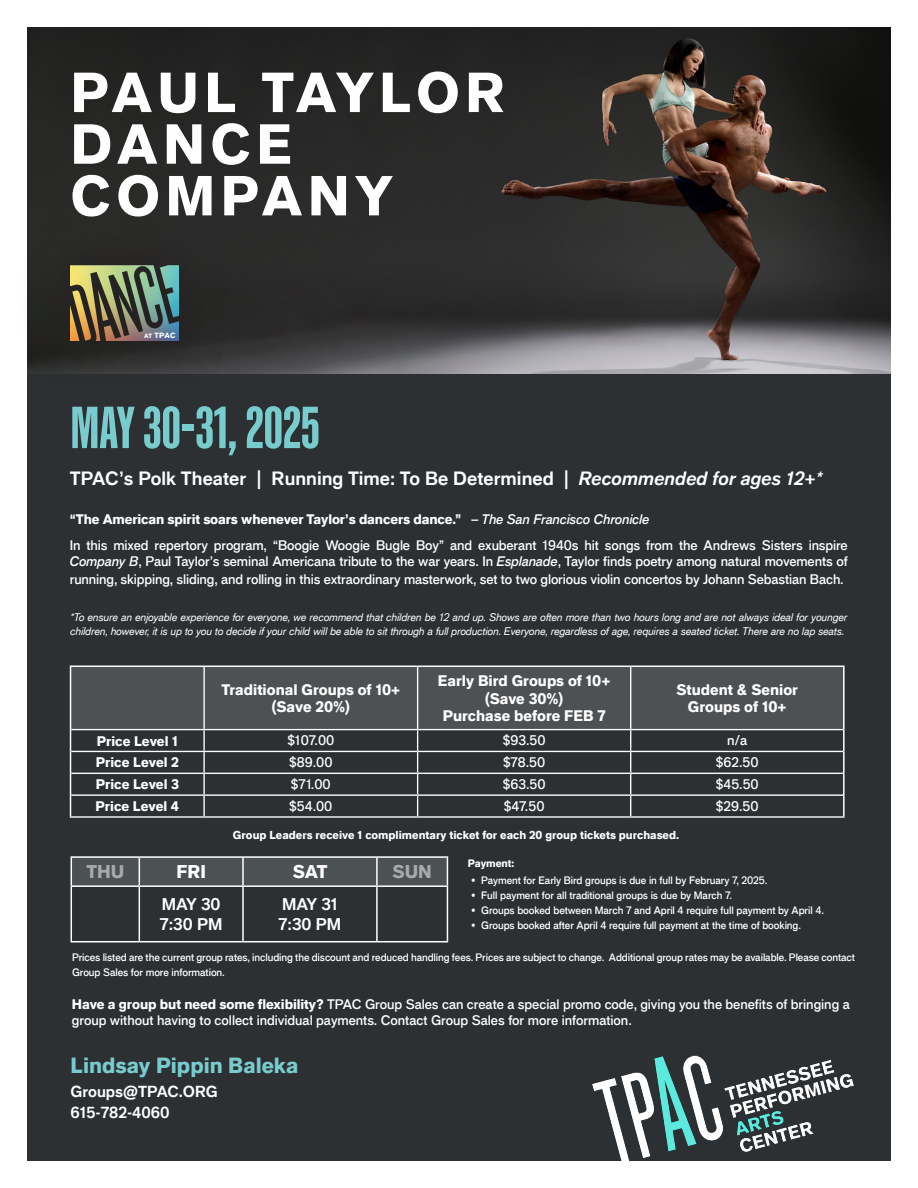
<style>
.page{position:relative;width:918px;height:1188px;background:#fff}
.page>*{position:absolute;margin:0;border:0;box-sizing:border-box;transform-origin:0 0}
.t1{font:700 60px "Kaneda Gothic";color:#78cccd}
.t2{font:900 55.35px/51.6px "Applied Sans Pro";letter-spacing:.1em;color:#fff}
.t3{font:900 21.45px "Applied Sans Pro";color:#78cccd}
.t4{font:700 18.75px "Applied Sans Pro";color:#fff}
.t5{font:900 18px "Applied Sans Pro";color:#a8a9ad}
.t6{font:900 18px "Applied Sans Pro";color:#fff}
.t7{font:700 16.5px "Applied Sans Pro";color:#fff}
.t8{font:700 15.6px "Applied Sans Pro";color:#fff}
.t9{font:900 14.85px/17.9px "Applied Sans Pro";color:#fff;text-align:center}
.t10{font:500 13.5px/16.5px "Applied Sans Pro";letter-spacing:-.01em;color:#fff}
.t11{font:900 13.5px "Applied Sans Pro";letter-spacing:-.01em;color:#fff}
.t12{font:900 11.25px "Applied Sans Pro";color:#fff}
.t13{font:italic 10.8px/13.5px "Applied Sans Pro";letter-spacing:-.01em;color:#fff}
.t14{font:500 10.5px/15px "Applied Sans Pro";letter-spacing:-.01em;color:#fff}
.t15{font:900 10.5px "Applied Sans Pro";letter-spacing:-.01em;color:#fff}
.t16{font:900 7.5px "Applied Sans Pro";color:#fff}
.s1{font-size:6.15px}
.s2{font-style:italic}
.s3{font-weight:500}
.s4{font-weight:500;font-style:italic}
.s5{font-weight:900}
</style>
<div class="page">
<img style="left:27px;top:27px;width:864px;height:348px">
<div style="left:0;top:375px;width:918px;height:813px;background:#2c3033"></div>
<div style="left:0;top:0;width:27px;height:1188px;background:#fff"></div>
<div style="left:891px;top:0;width:27px;height:1188px;background:#fff"></div>
<div style="left:0;top:1161px;width:918px;height:27px;background:#fff"></div>
<div style="left:377px;top:857px;width:70px;height:29px;background:#4c5153"></div>
<hr style="left:71px;top:856px;width:68px;height:2px;background:#fff">
<hr style="left:139px;top:856px;width:104px;height:2px;background:#fff">
<div style="left:71px;top:857px;width:305px;height:28px;background:#4c5153"></div>
<hr style="left:243px;top:856px;width:134px;height:2px;background:#fff">
<hr style="left:242px;top:858px;width:2px;height:27px;background:#fff">
<hr style="left:377px;top:856px;width:71px;height:2px;background:#fff">
<hr style="left:376px;top:858px;width:2px;height:27px;background:#fff">
<svg style="left:447px;top:858px;width:1px;height:27px"></svg>
<hr style="left:71px;top:885px;width:68px;height:2px;background:#fff">
<hr style="left:71px;top:887px;width:1px;height:54px;background:#fff">
<hr style="left:139px;top:885px;width:104px;height:2px;background:#fff">
<hr style="left:139px;top:887px;width:1px;height:54px;background:#fff">
<hr style="left:243px;top:885px;width:134px;height:2px;background:#fff">
<hr style="left:242px;top:887px;width:2px;height:54px;background:#fff">
<hr style="left:377px;top:885px;width:71px;height:2px;background:#fff">
<hr style="left:376px;top:887px;width:2px;height:54px;background:#fff">
<hr style="left:447px;top:887px;width:1px;height:54px;background:#fff">
<hr style="left:71px;top:941px;width:68px;height:1px;background:#fff">
<hr style="left:139px;top:941px;width:104px;height:1px;background:#fff">
<hr style="left:243px;top:941px;width:134px;height:1px;background:#fff">
<hr style="left:377px;top:941px;width:71px;height:1px;background:#fff">
<div style="left:631px;top:666px;width:213px;height:64px;background:#4e5154"></div>
<hr style="left:631px;top:729px;width:212px;height:1px;background:#fff">
<hr style="left:631px;top:751px;width:212px;height:1px;background:#fff">
<hr style="left:631px;top:773px;width:212px;height:1px;background:#fff">
<hr style="left:631px;top:794px;width:212px;height:2px;background:#fff">
<hr style="left:70px;top:816px;width:134px;height:2px;background:#fff">
<hr style="left:204px;top:816px;width:214px;height:2px;background:#fff">
<hr style="left:418px;top:816px;width:213px;height:2px;background:#fff">
<hr style="left:631px;top:816px;width:214px;height:2px;background:#fff">
<hr style="left:631px;top:666px;width:214px;height:1px;background:#fff">
<hr style="left:843px;top:667px;width:2px;height:63px;background:#fff">
<hr style="left:843px;top:730px;width:2px;height:21px;background:#fff">
<hr style="left:843px;top:751px;width:2px;height:22px;background:#fff">
<hr style="left:843px;top:773px;width:2px;height:22px;background:#fff">
<svg style="left:70px;top:666px;width:561px;height:150px"></svg>
<hr style="left:843px;top:795px;width:2px;height:21px;background:#fff">
<img style="left:592px;top:1055px;width:262px;height:107px">
<div style="left:18px;top:214px;width:213px;height:179px;background:#231f20;opacity:.75"></div>
<img style="left:71px;top:266px;width:108px;height:75px">
<p class="t2" style="left:71px;top:66px;width:436px">PAUL TAYLOR<br>DANCE</p>
<p class="t2" style="left:71px;top:169px;width:324px">COMPANY</p>
<p class="t16" style="left:144px;top:331px;width:33px"><span class="s1">AT</span> TPAC</p>
<p class="t1" style="left:71px;top:394px;width:251px">MAY 30-31, 2025</p>
<p class="t4" style="left:70px;top:467px;width:755px">TPAC’s Polk Theater | Running Time: To Be Determined | <span class="s2">Recommended for ages 12+*</span></p>
<p class="t11" style="left:70px;top:511px;width:581px">“The American spirit soars whenever Taylor’s dancers dance.” <span class="s3">–</span> <span class="s4">The San Francisco Chronicle</span></p>
<p class="t10" style="left:70px;top:537px;width:780px">In this mixed repertory program, “Boogie Woogie Bugle Boy” and exuberant 1940s hit songs from the Andrews Sisters inspire<br><span class="s2">Company B</span>, Paul Taylor’s seminal Americana tribute to the war years. In <span class="s2">Esplanade</span>, Taylor finds poetry among natural movements of</p>
<p class="t10" style="left:70px;top:571px;width:775px">running, skipping, sliding, and rolling in this extraordinary masterwork, set to two glorious violin concertos by Johann Sebastian Bach.</p>
<p class="t13" style="left:71px;top:611px;width:779px">*To ensure an enjoyable experience for everyone, we recommend that children be 12 and up. Shows are often more than two hours long and are not always ideal for younger children, however, it is up to you to decide if your child will be able to sit through a full production. Everyone, regardless of age, requires a seated ticket. There are no lap seats.</p>
<p class="t9" style="left:221px;top:680px;width:180px">Traditional Groups of 10+ (Save 20%)</p>
<p class="t9" style="left:438px;top:671px;width:174px">Early Bird Groups of 10+</p>
<p class="t9" style="left:443px;top:689px;width:165px">(Save 30%)<br>Purchase before FEB 7</p>
<p class="t9" style="left:676px;top:680px;width:123px">Student &amp; Senior<br>Groups of 10+</p>
<p class="t11" style="left:97px;top:733px;width:83px">Price Level 1</p>
<p class="t10" style="left:287px;top:732px;width:49px">$107.00</p>
<p class="t10" style="left:503px;top:732px;width:44px">$93.50</p>
<p class="t10" style="left:727px;top:732px;width:22px">n/a</p>
<p class="t11" style="left:96px;top:754px;width:85px">Price Level 2</p>
<p class="t10" style="left:289px;top:754px;width:45px">$89.00</p>
<p class="t10" style="left:503px;top:754px;width:44px">$78.50</p>
<p class="t10" style="left:716px;top:754px;width:44px">$62.50</p>
<p class="t11" style="left:96px;top:776px;width:85px">Price Level 3</p>
<p class="t10" style="left:291px;top:776px;width:41px">$71.00</p>
<p class="t10" style="left:503px;top:776px;width:44px">$63.50</p>
<p class="t10" style="left:716px;top:776px;width:44px">$45.50</p>
<p class="t11" style="left:96px;top:798px;width:85px">Price Level 4</p>
<p class="t10" style="left:289px;top:798px;width:45px">$54.00</p>
<p class="t10" style="left:504px;top:798px;width:42px">$47.50</p>
<p class="t10" style="left:716px;top:798px;width:44px">$29.50</p>
<p class="t12" style="left:233px;top:828px;width:448px">Group Leaders receive 1 complimentary ticket for each 20 group tickets purchased.</p>
<p class="t15" style="left:468px;top:857px;width:48px">Payment:</p>
<p class="t14" style="left:471px;top:872px;width:298px">• Payment for Early Bird groups is due in full by February 7, 2025.</p>
<p class="t14" style="left:471px;top:887px;width:263px">• Full payment for all traditional groups is due by March 7.</p>
<p class="t14" style="left:471px;top:902px;width:355px">• Groups booked between March 7 and April 4 require full payment by April 4.</p>
<p class="t14" style="left:471px;top:917px;width:332px">• Groups booked after April 4 require full payment at the time of booking.</p>
<p class="t14" style="left:72px;top:949px;width:785px">Prices listed are the current group rates, including the discount and reduced handling fees. Prices are subject to change. Additional group rates may be available. Please contact<br>Group Sales for more information.</p>
<p class="t5" style="left:86px;top:861px;width:39px">THU</p>
<p class="t6" style="left:176px;top:861px;width:31px">FRI</p>
<p class="t6" style="left:293px;top:861px;width:36px">SAT</p>
<p class="t5" style="left:393px;top:861px;width:41px">SUN</p>
<p class="t7" style="left:162px;top:894px;width:60px">MAY 30</p>
<p class="t7" style="left:160px;top:914px;width:64px">7:30 PM</p>
<p class="t7" style="left:282px;top:894px;width:57px">MAY 31</p>
<p class="t7" style="left:279px;top:914px;width:64px">7:30 PM</p>
<p class="t10" style="left:72px;top:995px;width:780px"><span class="s5">Have a group but need some flexibility?</span> TPAC Group Sales can create a special promo code, giving you the benefits of bringing a group without having to collect individual payments. Contact Group Sales for more information.</p>
<p class="t3" style="left:71px;top:1053px;width:229px">Lindsay Pippin Baleka</p>
<p class="t8" style="left:71px;top:1082px;width:149px">Groups@TPAC.ORG</p>
<p class="t8" style="left:71px;top:1103px;width:101px">615-782-4060</p>
</div>
